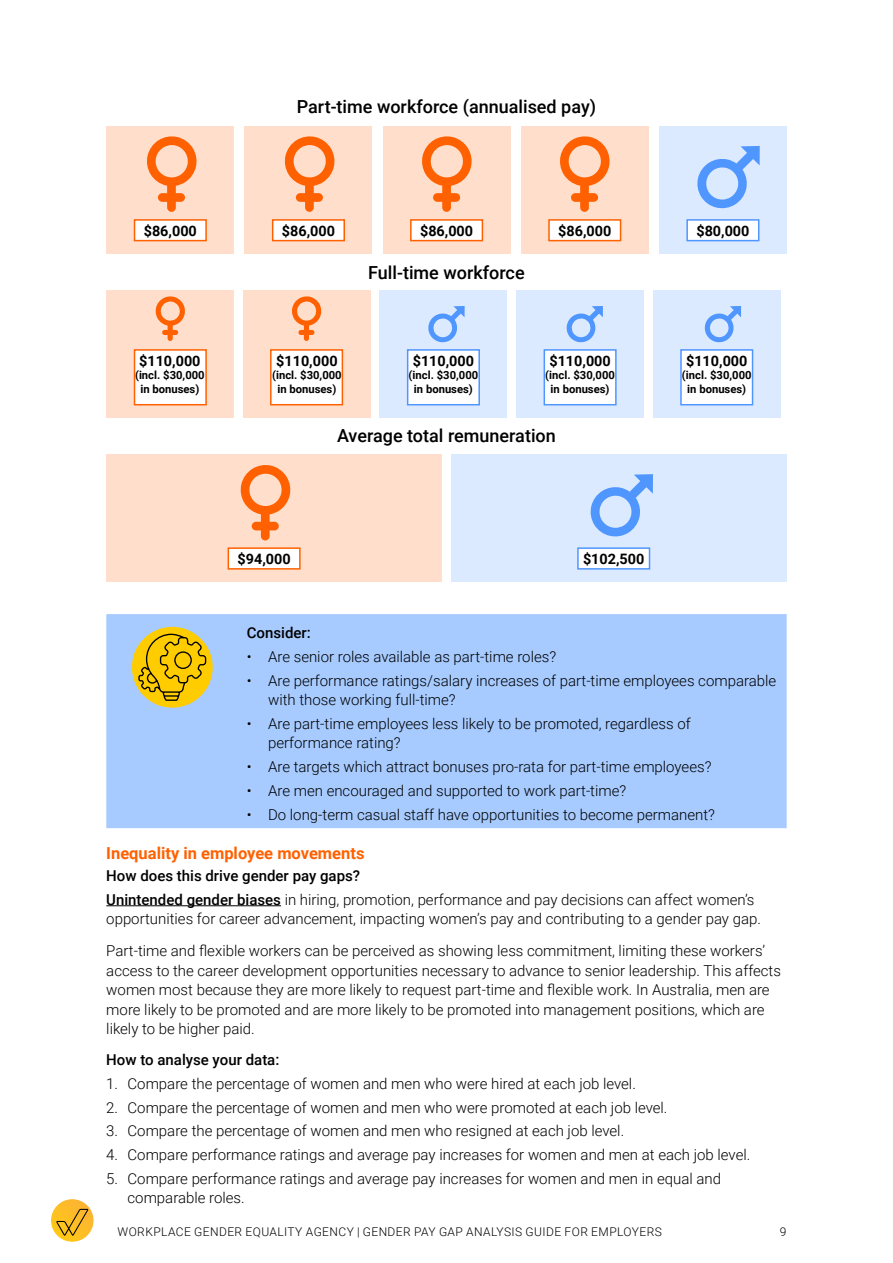
<style>
.page{position:relative;width:893px;height:1263px;background:#fff}
.page>*{position:absolute;margin:0;border:0;box-sizing:border-box;transform-origin:0 0}
.t1{font:500 18px "Roboto";color:#000}
._05_WGEA24_H5{font:700 16.5px "Roboto";color:#ff6100}
._00_WGEA24_body{font:300 15px/19.5px "Roboto";color:#000}
._06_WGEA24_H6{font:500 15px "Roboto";color:#000}
.t2{font:700 14.4px "Roboto";color:#000}
.t3{font:300 12px "Roboto";letter-spacing:.035em;color:#000}
.t4{font:700 11.25px/13.8px "Roboto";color:#000;text-align:center}
.s1{font-weight:500}
</style>
<div class="page">
<svg style="left:51px;top:1199px;width:43px;height:43px"></svg>
<svg style="left:56px;top:1209px;width:32px;height:27px"></svg>
<hr style="left:106px;top:905px;width:175px;height:1px;background:#000">
<div style="left:106px;top:454px;width:335px;height:128px;background:#ffdfcc"></div>
<div style="left:452px;top:454px;width:335px;height:128px;background:#dceaff"></div>
<div style="left:578px;top:548px;width:71px;height:21px;background:#fff"></div>
<div style="left:577px;top:547px;width:73px;height:23px;border:2px solid #5096ff"></div>
<div style="left:228px;top:548px;width:72px;height:21px;background:#fff"></div>
<div style="left:228px;top:547px;width:73px;height:23px;border:2px solid #ff6101"></div>
<div style="left:107px;top:126px;width:127px;height:127px;background:#ffdfcc"></div>
<div style="left:135px;top:220px;width:71px;height:21px;background:#fff"></div>
<div style="left:134px;top:219px;width:73px;height:22px;border:2px solid #ff6101"></div>
<div style="left:245px;top:126px;width:127px;height:127px;background:#ffdfcc"></div>
<div style="left:273px;top:220px;width:71px;height:21px;background:#fff"></div>
<div style="left:272px;top:219px;width:73px;height:22px;border:2px solid #ff6101"></div>
<div style="left:383px;top:126px;width:127px;height:127px;background:#ffdfcc"></div>
<div style="left:411px;top:220px;width:71px;height:21px;background:#fff"></div>
<div style="left:410px;top:219px;width:73px;height:22px;border:2px solid #ff6101"></div>
<div style="left:521px;top:126px;width:128px;height:127px;background:#ffdfcc"></div>
<div style="left:549px;top:220px;width:72px;height:21px;background:#fff"></div>
<div style="left:548px;top:219px;width:73px;height:22px;border:2px solid #ff6101"></div>
<div style="left:659px;top:126px;width:128px;height:127px;background:#dceaff"></div>
<div style="left:687px;top:220px;width:72px;height:21px;background:#fff"></div>
<div style="left:686px;top:219px;width:73px;height:22px;border:2px solid #5096ff"></div>
<div style="left:380px;top:290px;width:127px;height:127px;background:#dceaff"></div>
<div style="left:408px;top:350px;width:71px;height:55px;background:#fff"></div>
<div style="left:407px;top:349px;width:73px;height:56px;border:2px solid #5096ff"></div>
<div style="left:243px;top:290px;width:128px;height:127px;background:#ffdfcc"></div>
<div style="left:271px;top:350px;width:71px;height:55px;background:#fff"></div>
<div style="left:270px;top:349px;width:73px;height:56px;border:2px solid #ff6101"></div>
<div style="left:106px;top:290px;width:128px;height:127px;background:#ffdfcc"></div>
<div style="left:135px;top:350px;width:71px;height:55px;background:#fff"></div>
<div style="left:134px;top:349px;width:73px;height:56px;border:2px solid #ff6101"></div>
<div style="left:516px;top:290px;width:128px;height:127px;background:#dceaff"></div>
<div style="left:544px;top:350px;width:72px;height:55px;background:#fff"></div>
<div style="left:544px;top:349px;width:73px;height:56px;border:2px solid #5096ff"></div>
<div style="left:653px;top:290px;width:127px;height:127px;background:#dceaff"></div>
<div style="left:681px;top:350px;width:71px;height:55px;background:#fff"></div>
<div style="left:680px;top:349px;width:73px;height:56px;border:2px solid #5096ff"></div>
<svg style="left:590px;top:474px;width:63px;height:63px"></svg>
<svg style="left:697px;top:146px;width:63px;height:63px"></svg>
<svg style="left:428px;top:306px;width:37px;height:37px"></svg>
<svg style="left:566px;top:306px;width:37px;height:37px"></svg>
<svg style="left:704px;top:306px;width:37px;height:37px"></svg>
<svg style="left:240px;top:465px;width:51px;height:75px"></svg>
<svg style="left:560px;top:136px;width:50px;height:76px"></svg>
<svg style="left:422px;top:136px;width:50px;height:76px"></svg>
<svg style="left:284px;top:136px;width:51px;height:76px"></svg>
<svg style="left:147px;top:136px;width:50px;height:76px"></svg>
<svg style="left:155px;top:296px;width:30px;height:45px"></svg>
<svg style="left:292px;top:296px;width:30px;height:45px"></svg>
<div style="left:106px;top:614px;width:681px;height:214px;background:#a7cbff"></div>
<div style="left:132px;top:627px;width:81px;height:81px;background:#fc0;border-radius:50%"></div>
<svg style="left:138px;top:633px;width:69px;height:68px"></svg>
<p class="t1" style="left:297px;top:94px;width:301px">Part-time workforce (annualised pay)</p>
<p class="t2" style="left:144px;top:220px;width:55px">$86,000</p>
<p class="t2" style="left:282px;top:220px;width:55px">$86,000</p>
<p class="t2" style="left:420px;top:220px;width:55px">$86,000</p>
<p class="t2" style="left:558px;top:220px;width:55px">$86,000</p>
<p class="t2" style="left:696px;top:220px;width:55px">$80,000</p>
<p class="t2" style="left:139px;top:350px;width:63px">$110,000</p>
<p class="t4" style="left:135px;top:368px;width:71px">(incl. $30,000 in bonuses)</p>
<p class="t1" style="left:368px;top:260px;width:158px">Full-time workforce</p>
<p class="t2" style="left:276px;top:350px;width:63px">$110,000</p>
<p class="t4" style="left:272px;top:368px;width:71px">(incl. $30,000 in bonuses)</p>
<p class="t2" style="left:413px;top:350px;width:63px">$110,000</p>
<p class="t4" style="left:409px;top:368px;width:71px">(incl. $30,000 in bonuses)</p>
<p class="t2" style="left:549px;top:350px;width:63px">$110,000</p>
<p class="t4" style="left:545px;top:368px;width:71px">(incl. $30,000 in bonuses)</p>
<p class="t1" style="left:337px;top:423px;width:220px">Average total remuneration</p>
<p class="t2" style="left:686px;top:350px;width:63px">$110,000</p>
<p class="t4" style="left:682px;top:368px;width:71px">(incl. $30,000 in bonuses)</p>
<p class="t2" style="left:238px;top:548px;width:55px">$94,000</p>
<p class="t2" style="left:583px;top:548px;width:63px">$102,500</p>
<p class="_06_WGEA24_H6" style="left:247px;top:622px;width:66px">Consider:</p>
<p class="_00_WGEA24_body" style="left:247px;top:646px;width:311px">• Are senior roles available as part‑time roles?</p>
<p class="_00_WGEA24_body" style="left:268px;top:670px;width:510px;text-indent:-21px">• Are performance ratings/salary increases of part-time employees comparable with those working full-time?</p>
<p class="_00_WGEA24_body" style="left:268px;top:713px;width:424px;text-indent:-21px">• Are part-time employees less likely to be promoted, regardless of performance rating?</p>
<p class="_00_WGEA24_body" style="left:247px;top:756px;width:466px">• Are targets which attract bonuses pro-rata for part-time employees?</p>
<p class="_00_WGEA24_body" style="left:247px;top:780px;width:381px">• Are men encouraged and supported to work part-time?</p>
<p class="_00_WGEA24_body" style="left:247px;top:804px;width:470px">• Do long-term casual staff have opportunities to become permanent?</p>
<p class="_05_WGEA24_H5" style="left:106px;top:841px;width:260px">Inequality in employee movements</p>
<p class="_06_WGEA24_H6" style="left:106px;top:865px;width:255px">How does this drive gender pay gaps?</p>
<p class="_00_WGEA24_body" style="left:106px;top:889px;width:656px"><span class="s1">Unintended gender biases</span> in hiring, promotion, performance and pay decisions can affect women’s opportunities for career advancement, impacting women’s pay and contributing to a gender pay gap.</p>
<p class="_00_WGEA24_body" style="left:106px;top:941px;width:676px">Part-time and flexible workers can be perceived as showing less commitment, limiting these workers’ access to the career development opportunities necessary to advance to senior leadership. This affects women most because they are more likely to request part-time and flexible work. In Australia, men are more likely to be promoted and are more likely to be promoted into management positions, which are likely to be higher paid.</p>
<p class="_06_WGEA24_H6" style="left:106px;top:1049px;width:175px">How to analyse your data:</p>
<p class="_00_WGEA24_body" style="left:106px;top:1073px;width:531px">1. Compare the percentage of women and men who were hired at each job level.</p>
<p class="_00_WGEA24_body" style="left:106px;top:1097px;width:563px">2. Compare the percentage of women and men who were promoted at each job level.</p>
<p class="_00_WGEA24_body" style="left:106px;top:1121px;width:519px">3. Compare the percentage of women and men who resigned at each job level.</p>
<p class="_00_WGEA24_body" style="left:106px;top:1144px;width:646px">4. Compare performance ratings and average pay increases for women and men at each job level.</p>
<p class="_00_WGEA24_body" style="left:128px;top:1168px;width:595px;text-indent:-21px">5. Compare performance ratings and average pay increases for women and men in equal and comparable roles.</p>
<p class="t3" style="left:118px;top:1223px;width:546px">WORKPLACE GENDER EQUALITY AGENCY | GENDER PAY GAP ANALYSIS GUIDE FOR EMPLOYERS</p>
<p class="t3" style="left:780px;top:1223px;width:8px">9</p>
</div>
